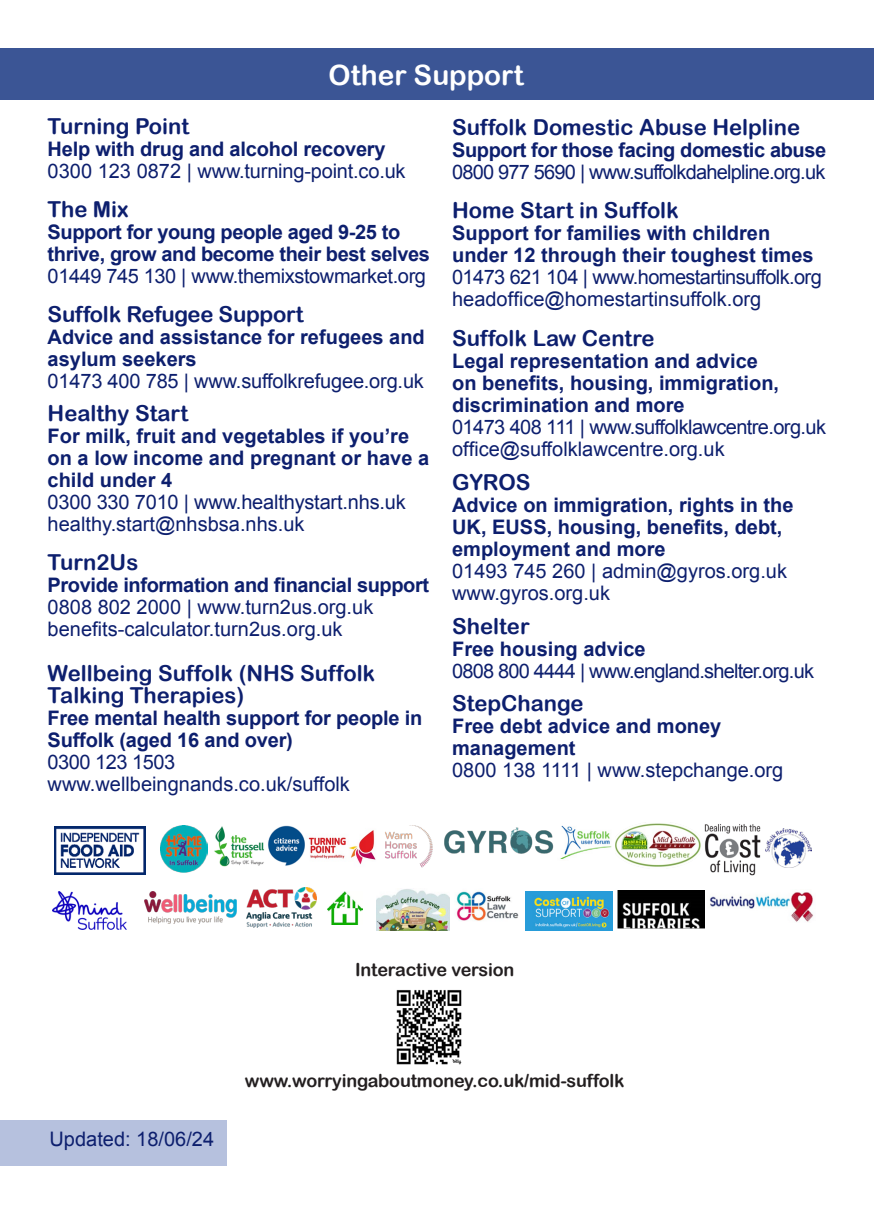
<style>
.page{position:relative;width:874px;height:1225px;background:#fff}
.page>*{position:absolute;margin:0;border:0;box-sizing:border-box;transform-origin:0 0}
.white_title{font:28px "Arial Rounded MT Bold";color:#fff}
.grey_address_title{font:22px/22px "Arial Rounded MT Bold";color:#0d1f6e}
.centred_text{font:22px "Arial Rounded MT Bold";color:#0d1f6e}
.centred_text-2{font:700 20px/22px "Arial";letter-spacing:-.01em;color:#0d1f6e}
.centred_text-3{font:20px "Arial";letter-spacing:-.01em;color:#0d1f6e}
.centred_bold_text{font:700 20px/22px "Arial";color:#0d1f6e}
.bold_text{font:700 20px/22px "Arial";color:#0d1f6e}
.centred_text-4{font:20px "Arial";letter-spacing:-.04em;color:#0d1f6e}
.text{font:20px "Arial";letter-spacing:-.03em;color:#0d1f6e}
.centred_text-5{font:20px "Arial";letter-spacing:-.03em;color:#0d1f6e}
.grey_address_title-2{font:20px "Arial";letter-spacing:-.01em;color:#0d1f6e}
.centred_bold_text-2{font:700 20px "Arial";letter-spacing:-.02em;color:#0d1f6e}
.text-2{font:20px "Arial";color:#0d1f6e}
.white_title-2{font:20px "Arial";color:#0d1f6e}
.grey_address_title-3{font:18px "Arial Rounded MT Bold";letter-spacing:-.01em;color:#231f20}
</style>
<div class="page">
<div style="left:0;top:48px;width:873px;height:51px;background:#3b5595"></div>
<img style="left:396px;top:990px;width:66px;height:75px">
<img style="left:54px;top:827px;width:92px;height:48px">
<img style="left:214px;top:826px;width:51px;height:41px">
<img style="left:444px;top:827px;width:110px;height:27px">
<img style="left:525px;top:891px;width:87px;height:39px">
<img style="left:160px;top:825px;width:47px;height:47px">
<img style="left:308px;top:830px;width:68px;height:35px">
<img style="left:144px;top:891px;width:93px;height:32px">
<img style="left:52px;top:891px;width:74px;height:38px">
<img style="left:385px;top:825px;width:48px;height:42px">
<img style="left:327px;top:891px;width:35px;height:33px">
<img style="left:456px;top:891px;width:63px;height:30px">
<img style="left:615px;top:823px;width:86px;height:44px">
<img style="left:246px;top:887px;width:70px;height:40px">
<img style="left:617px;top:890px;width:87px;height:39px">
<img style="left:268px;top:825px;width:36px;height:41px">
<img style="left:704px;top:824px;width:57px;height:51px">
<img style="left:765px;top:828px;width:46px;height:40px">
<img style="left:710px;top:892px;width:104px;height:30px">
<img style="left:560px;top:825px;width:52px;height:34px">
<img style="left:376px;top:889px;width:73px;height:42px">
<div style="left:0;top:1120px;width:226px;height:46px;background:#b6c1de"></div>
<p class="white_title" style="left:328px;top:59px;width:196px">Other Support</p>
<p class="centred_text" style="left:48px;top:113px;width:143px">Turning Point</p>
<p class="centred_text-2" style="left:48px;top:138px;width:339px">Help with drug and alcohol recovery</p>
<p class="centred_text-3" style="left:48px;top:158px;width:359px">0300 123 0872 | www.turning-point.co.uk</p>
<p class="centred_text" style="left:48px;top:196px;width:83px">The Mix</p>
<p class="centred_text-2" style="left:48px;top:221px;width:383px">Support for young people aged 9-25 to thrive, grow and become their best selves</p>
<p class="centred_text-3" style="left:48px;top:263px;width:380px">01449 745 130 | www.themixstowmarket.org</p>
<p class="centred_text" style="left:48px;top:301px;width:257px">Suffolk Refugee Support</p>
<p class="centred_text-2" style="left:48px;top:326px;width:378px">Advice and assistance for refugees and asylum seekers</p>
<p class="centred_text-3" style="left:48px;top:368px;width:377px">01473 400 785 | www.suffolkrefugee.org.uk</p>
<p class="grey_address_title" style="left:48px;top:402px;width:142px">Healthy Start</p>
<p class="centred_bold_text" style="left:48px;top:426px;width:383px">For milk, fruit and vegetables if you’re on a low income and pregnant or have a child under 4</p>
<p class="grey_address_title-2" style="left:48px;top:489px;width:359px">0300 330 7010 | www.healthystart.nhs.uk</p>
<p class="centred_text-3" style="left:48px;top:511px;width:258px">healthy.start@nhsbsa.nhs.uk</p>
<p class="centred_text" style="left:48px;top:549px;width:92px">Turn2Us</p>
<p class="centred_text-2" style="left:48px;top:575px;width:383px">Provide information and financial support</p>
<p class="centred_text-3" style="left:48px;top:594px;width:327px">0808 802 2000 | www.turn2us.org.uk</p>
<p class="centred_text-3" style="left:48px;top:616px;width:296px">benefits-calculator.turn2us.org.uk</p>
<p class="grey_address_title" style="left:48px;top:662px;width:329px">Wellbeing Suffolk (NHS Suffolk<br>Talking Therapies)</p>
<p class="centred_text-2" style="left:48px;top:707px;width:376px">Free mental health support for people in<br>Suffolk (aged 16 and over)</p>
<p class="centred_text-3" style="left:48px;top:749px;width:129px">0300 123 1503</p>
<p class="centred_text-3" style="left:48px;top:771px;width:304px">www.wellbeingnands.co.uk/suffolk</p>
<p class="grey_address_title" style="left:452px;top:116px;width:349px">Suffolk Domestic Abuse Helpline</p>
<p class="centred_bold_text-2" style="left:452px;top:137px;width:375px">Support for those facing domestic abuse</p>
<p class="centred_text-4" style="left:452px;top:159px;width:374px">0800 977 5690 | www.suffolkdahelpline.org.uk</p>
<p class="grey_address_title" style="left:452px;top:199px;width:228px">Home Start in Suffolk</p>
<p class="centred_bold_text" style="left:452px;top:223px;width:363px">Support for families with children under 12 through their toughest times</p>
<p class="centred_text-5" style="left:452px;top:264px;width:371px">01473 621 104 | www.homestartinsuffolk.org</p>
<p class="centred_text-3" style="left:452px;top:286px;width:310px">headoffice@homestartinsuffolk.org</p>
<p class="grey_address_title" style="left:452px;top:326px;width:204px">Suffolk Law Centre</p>
<p class="bold_text" style="left:452px;top:350px;width:328px">Legal representation and advice on benefits, housing, immigration, discrimination and more</p>
<p class="text" style="left:452px;top:413px;width:375px">01473 408 111 | www.suffolklawcentre.org.uk</p>
<p class="text-2" style="left:452px;top:435px;width:274px">office@suffolklawcentre.org.uk</p>
<p class="centred_text" style="left:452px;top:469px;width:80px">GYROS</p>
<p class="centred_text-2" style="left:452px;top:495px;width:343px">Advice on immigration, rights in the<br>UK, EUSS, housing, benefits, debt, employment and more</p>
<p class="centred_text-3" style="left:452px;top:558px;width:336px">01493 745 260 | admin@gyros.org.uk</p>
<p class="centred_text-3" style="left:452px;top:580px;width:159px">www.gyros.org.uk</p>
<p class="centred_text" style="left:452px;top:613px;width:79px">Shelter</p>
<p class="centred_text-2" style="left:452px;top:638px;width:195px">Free housing advice</p>
<p class="centred_text-4" style="left:452px;top:657px;width:363px">0808 800 4444 | www.england.shelter.org.uk</p>
<p class="centred_text" style="left:452px;top:690px;width:133px">StepChange</p>
<p class="centred_text-2" style="left:452px;top:715px;width:270px">Free debt advice and money management</p>
<p class="centred_text-3" style="left:452px;top:757px;width:332px">0800 138 1111 | www.stepchange.org</p>
<p class="grey_address_title-3" style="left:355px;top:958px;width:161px">Interactive version</p>
<p class="white_title-2" style="left:49px;top:1126px;width:166px">Updated: 18/06/24</p>
<p class="grey_address_title-3" style="left:245px;top:1069px;width:381px">www.worryingaboutmoney.co.uk/mid-suffolk</p>
</div>
